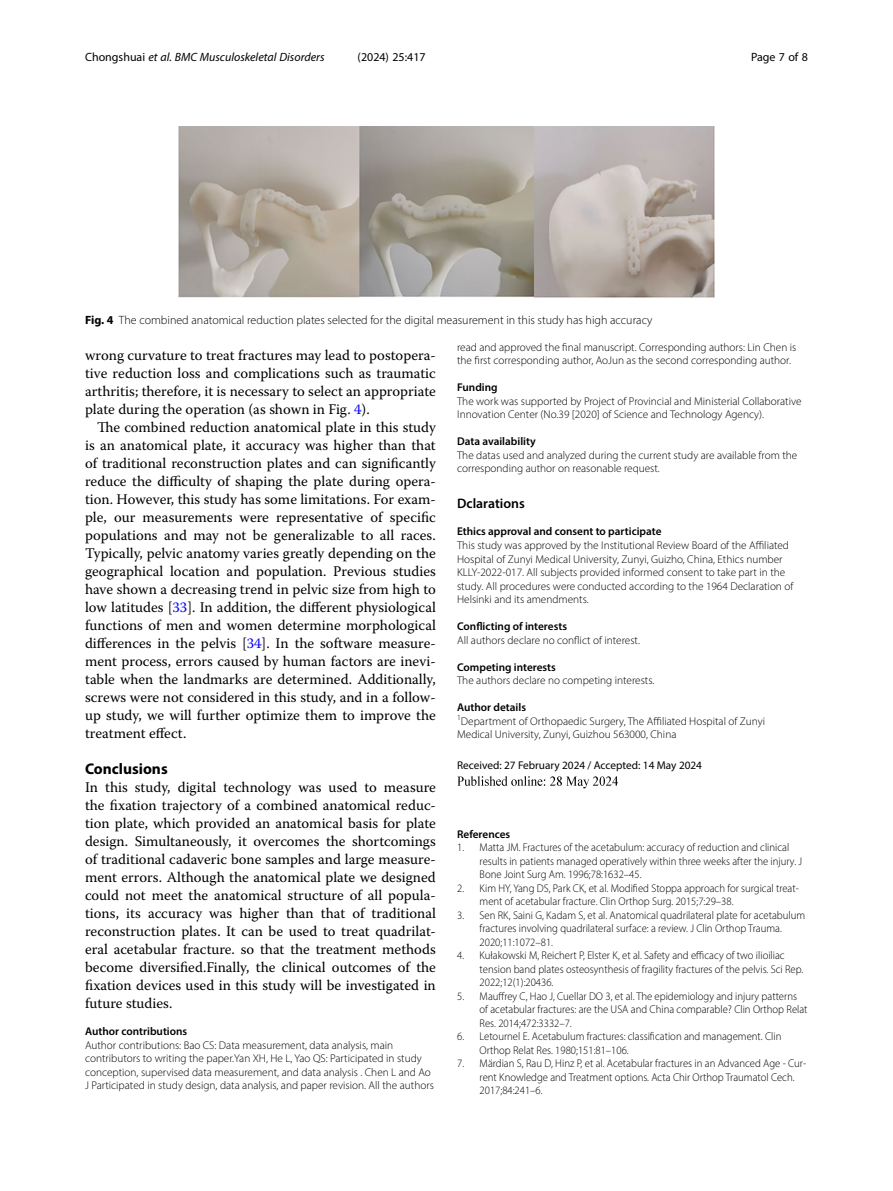
<style>
.page{position:relative;width:893px;height:1191px;background:#fff}
.page>*{position:absolute;margin:0;border:0;box-sizing:border-box;transform-origin:0 0}
.Head_1{font:700 15.45px "Myriad Pro";color:#000}
.Body_Text_Indent{font:14.7px/18px "Warnock Pro";color:#000;text-align:justify}
.Body_Text{font:14.7px/18px "Warnock Pro";color:#000;text-align:justify}
.Ethics_Declarations{font:600 13.8px "Myriad Pro";color:#000}
.Figure_Caption{font:300 12px "Myriad Pro";color:#000}
.t1{font:italic 12px "Myriad Pro";color:#000}
.t2{font:12px "Myriad Pro";color:#000}
.Literatur_Entry{font:300 11.25px/13.5px "Myriad Pro";color:#000;scale:.95 1}
.Author_Contribution{font:300 11.25px/13.5px "Myriad Pro";color:#000}
.Ethics_Declarations-2{font:300 11.25px/13.5px "Myriad Pro";color:#000}
.Endmatter_Heading{font:600 11.25px "Myriad Pro";color:#000}
.Funding{font:300 11.25px/13.5px "Myriad Pro";color:#000}
.Affilation_F{font:300 11.25px/13.5px "Myriad Pro";color:#000}
.Data_Availability{font:300 11.25px/13.5px "Myriad Pro";color:#000}
.Article_History{font:11.25px "Myriad Pro";color:#000}
.Literatur_Heading{font:600 11.25px "Myriad Pro";color:#000}
.s1{font-style:normal}
.s2{font-weight:700}
.s3{color:#00f}
</style>
<div class="page">
<img style="left:457px;top:776px;width:161px;height:13px">
<img style="left:179px;top:126px;width:535px;height:171px">
<p class="t1" style="left:85px;top:50px;width:241px"><span class="s1">Chongshuai</span> et al. BMC Musculoskeletal Disorders</p>
<p class="t2" style="left:358px;top:50px;width:70px">(2024) 25:417</p>
<p class="t2" style="left:751px;top:50px;width:58px">Page 7 of 8</p>
<p class="Figure_Caption" style="left:85px;top:313px;width:569px"><span class="s2">Fig. 4</span> The combined anatomical reduction plates selected for the digital measurement in this study has high accuracy</p>
<p class="Body_Text_Indent" style="left:85px;top:346px;width:352px">wrong curvature to treat fractures may lead to postopera&shy;tive reduction loss and complications such as traumatic arthritis; therefore, it is necessary to select an appropriate plate during the operation (as shown in Fig. <span class="s3">4</span>).</p>
<p class="Body_Text_Indent" style="left:85px;top:418px;width:352px;text-indent:12px">The combined reduction anatomical plate in this study is an anatomical plate, it accuracy was higher than that of traditional reconstruction plates and can significantly reduce the difficulty of shaping the plate during opera&shy;tion. However, this study has some limitations. For exam&shy;ple, our measurements were representative of specific populations and may not be generalizable to all races.<br>Typically, pelvic anatomy varies greatly depending on the geographical location and population. Previous studies have shown a decreasing trend in pelvic size from high to low latitudes [<span class="s3">33</span>]. In addition, the different physiological functions of men and women determine morphological differences in the pelvis [<span class="s3">34</span>]. In the software measure&shy;ment process, errors caused by human factors are inevi&shy;table when the landmarks are determined. Additionally, screws were not considered in this study, and in a follow&shy;up study, we will further optimize them to improve the treatment effect.</p>
<p class="Head_1" style="left:85px;top:759px;width:84px">Conclusions</p>
<p class="Body_Text" style="left:85px;top:778px;width:352px">In this study, digital technology was used to measure the fixation trajectory of a combined anatomical reduc&shy;tion plate, which provided an anatomical basis for plate design. Simultaneously, it overcomes the shortcomings of traditional cadaveric bone samples and large measure&shy;ment errors. Although the anatomical plate we designed could not meet the anatomical structure of all popula&shy;tions, its accuracy was higher than that of traditional reconstruction plates. It can be used to treat quadrilat&shy;eral acetabular fracture. so that the treatment methods become diversified.Finally, the clinical outcomes of the fixation devices used in this study will be investigated in future studies.</p>
<p class="Endmatter_Heading" style="left:85px;top:1024px;width:104px">Author contributions</p>
<p class="Author_Contribution" style="left:85px;top:1038px;width:350px">Author contributions: Bao CS: Data measurement, data analysis, main contributors to writing the paper.Yan XH, He L, Yao QS: Participated in study conception, supervised data measurement, and data analysis . Chen L and Ao J Participated in study design, data analysis, and paper revision. All the authors</p>
<p class="Author_Contribution" style="left:457px;top:340px;width:341px">read and approved the final manuscript. Corresponding authors: Lin Chen is the first corresponding author, AoJun as the second corresponding author.</p>
<p class="Endmatter_Heading" style="left:457px;top:380px;width:42px">Funding</p>
<p class="Funding" style="left:457px;top:394px;width:346px">The work was supported by Project of Provincial and Ministerial Collaborative<br>Innovation Center (No.39 [2020] of Science and Technology Agency).</p>
<p class="Endmatter_Heading" style="left:457px;top:434px;width:80px">Data availability</p>
<p class="Data_Availability" style="left:457px;top:448px;width:342px">The datas used and analyzed during the current study are available from the corresponding author on reasonable request.</p>
<p class="Ethics_Declarations" style="left:457px;top:495px;width:69px">Dclarations</p>
<p class="Endmatter_Heading" style="left:457px;top:524px;width:206px">Ethics approval and consent to participate</p>
<p class="Ethics_Declarations-2" style="left:457px;top:538px;width:338px">This study was approved by the Institutional Review Board of the Affiliated Hospital of Zunyi Medical University, Zunyi, Guizho, China, Ethics number KLLY-2022-017. All subjects provided informed consent to take part in the study. All procedures were conducted according to the 1964 Declaration of Helsinki and its amendments.</p>
<p class="Endmatter_Heading" style="left:457px;top:619px;width:111px">Conflicting of interests</p>
<p class="Ethics_Declarations-2" style="left:457px;top:633px;width:184px">All authors declare no conflict of interest.</p>
<p class="Endmatter_Heading" style="left:457px;top:659px;width:100px">Competing interests</p>
<p class="Ethics_Declarations-2" style="left:457px;top:673px;width:199px">The authors declare no competing interests.</p>
<p class="Endmatter_Heading" style="left:457px;top:700px;width:70px">Author details</p>
<p class="Affilation_F" style="left:457px;top:714px;width:310px"><sup>1</sup>Department of Orthopaedic Surgery, The Affiliated Hospital of Zunyi<br>Medical University, Zunyi, Guizhou 563000, China</p>
<p class="Article_History" style="left:457px;top:758px;width:246px">Received: 27 February 2024 / Accepted: 14 May 2024</p>
<p class="Literatur_Heading" style="left:457px;top:826px;width:55px">References</p>
<p class="Literatur_Entry" style="left:480px;top:840px;width:341px;text-indent:-22px">1. Matta JM. Fractures of the acetabulum: accuracy of reduction and clinical results in patients managed operatively within three weeks after the injury. J<br>Bone Joint Surg Am. 1996;78:1632–45.</p>
<p class="Literatur_Entry" style="left:480px;top:881px;width:338px;text-indent:-22px">2. Kim HY, Yang DS, Park CK, et al. Modified Stoppa approach for surgical treat&shy;ment of acetabular fracture. Clin Orthop Surg. 2015;7:29–38.</p>
<p class="Literatur_Entry" style="left:480px;top:908px;width:344px;text-indent:-22px">3. Sen RK, Saini G, Kadam S, et al. Anatomical quadrilateral plate for acetabulum fractures involving quadrilateral surface: a review. J Clin Orthop Trauma.<br>2020;11:1072–81.</p>
<p class="Literatur_Entry" style="left:480px;top:948px;width:342px;text-indent:-22px">4. Kułakowski M, Reichert P, Elster K, et al. Safety and efficacy of two ilioiliac tension band plates osteosynthesis of fragility fractures of the pelvis. Sci Rep.<br>2022;12(1):20436.</p>
<p class="Literatur_Entry" style="left:480px;top:989px;width:347px;text-indent:-22px">5. Mauffrey C, Hao J, Cuellar DO 3, et al. The epidemiology and injury patterns of acetabular fractures: are the USA and China comparable? Clin Orthop Relat<br>Res. 2014;472:3332–7.</p>
<p class="Literatur_Entry" style="left:480px;top:1029px;width:319px;text-indent:-22px">6. Letournel E. Acetabulum fractures: classification and management. Clin<br>Orthop Relat Res. 1980;151:81–106.</p>
<p class="Literatur_Entry" style="left:480px;top:1056px;width:345px;text-indent:-22px">7. Märdian S, Rau D, Hinz P, et al. Acetabular fractures in an Advanced Age - Cur&shy;rent Knowledge and Treatment options. Acta Chir Orthop Traumatol Cech.<br>2017;84:241–6.</p>
</div>
